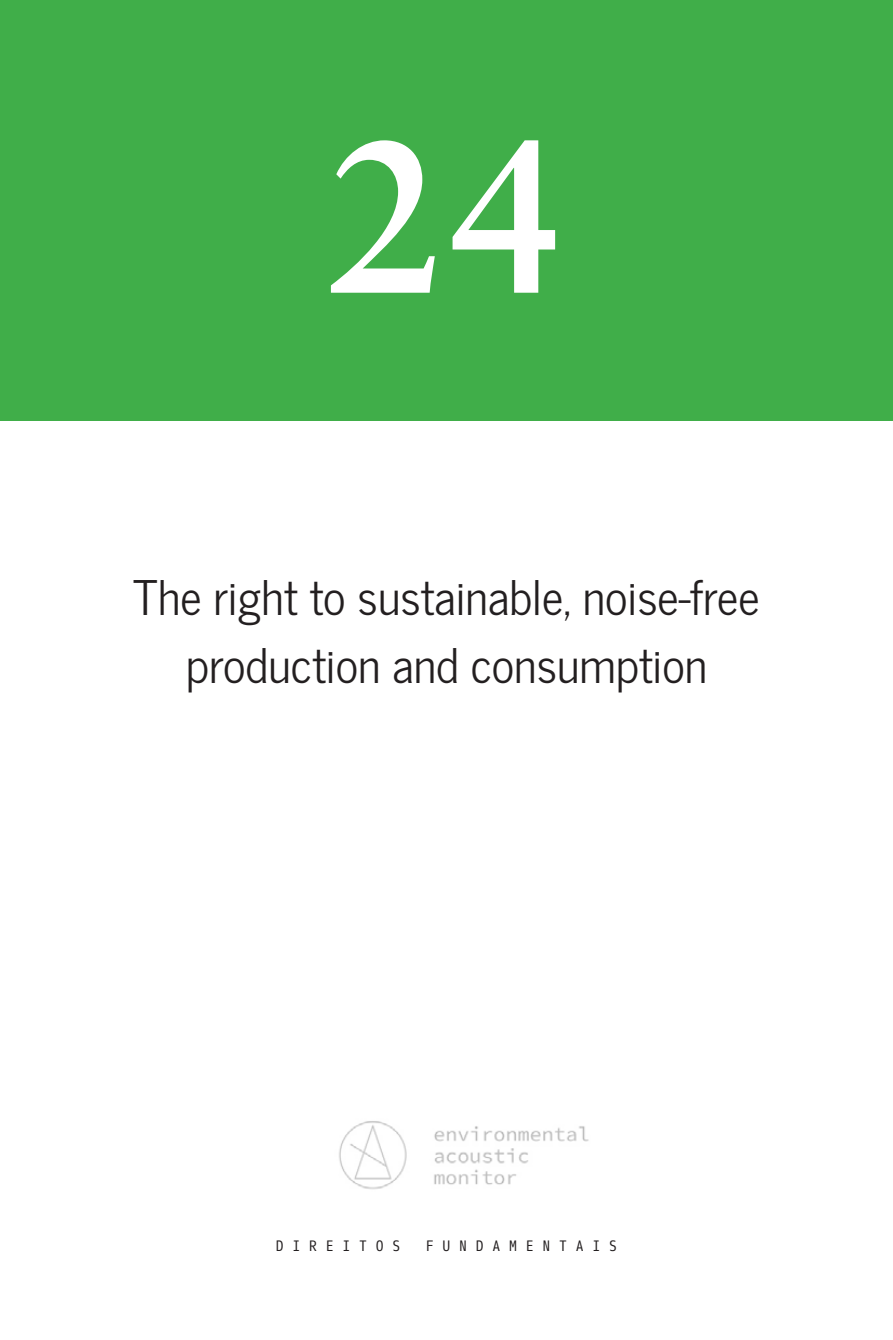
<style>
.page{position:relative;width:893px;height:1340px;background:#fff}
.page>*{position:absolute;margin:0;border:0;box-sizing:border-box;transform-origin:0 0}
.topo{font:700 216px "Sabon LT Std";color:#fff}
.corpo{font:47.25px/67.5px "News Cycle";color:#231f20;text-align:center}
.t1{font:14.62px "Eco Coding";letter-spacing:.6em;color:#231f20}
</style>
<div class="page">
<img style="left:339px;top:1121px;width:250px;height:69px">
<div style="left:0;top:0;width:893px;height:420px;background:#40ae49"></div>
<p class="topo" style="left:326px;top:83px;width:242px">24</p>
<p class="corpo" style="left:133px;top:562px;width:628px">The right to sustainable, noise-free production and consumption</p>
<p class="t1" style="left:276px;top:1237px;width:126px">DIREITOS</p>
<p class="t1" style="left:426px;top:1237px;width:193px">FUNDAMENTAIS</p>
</div>
